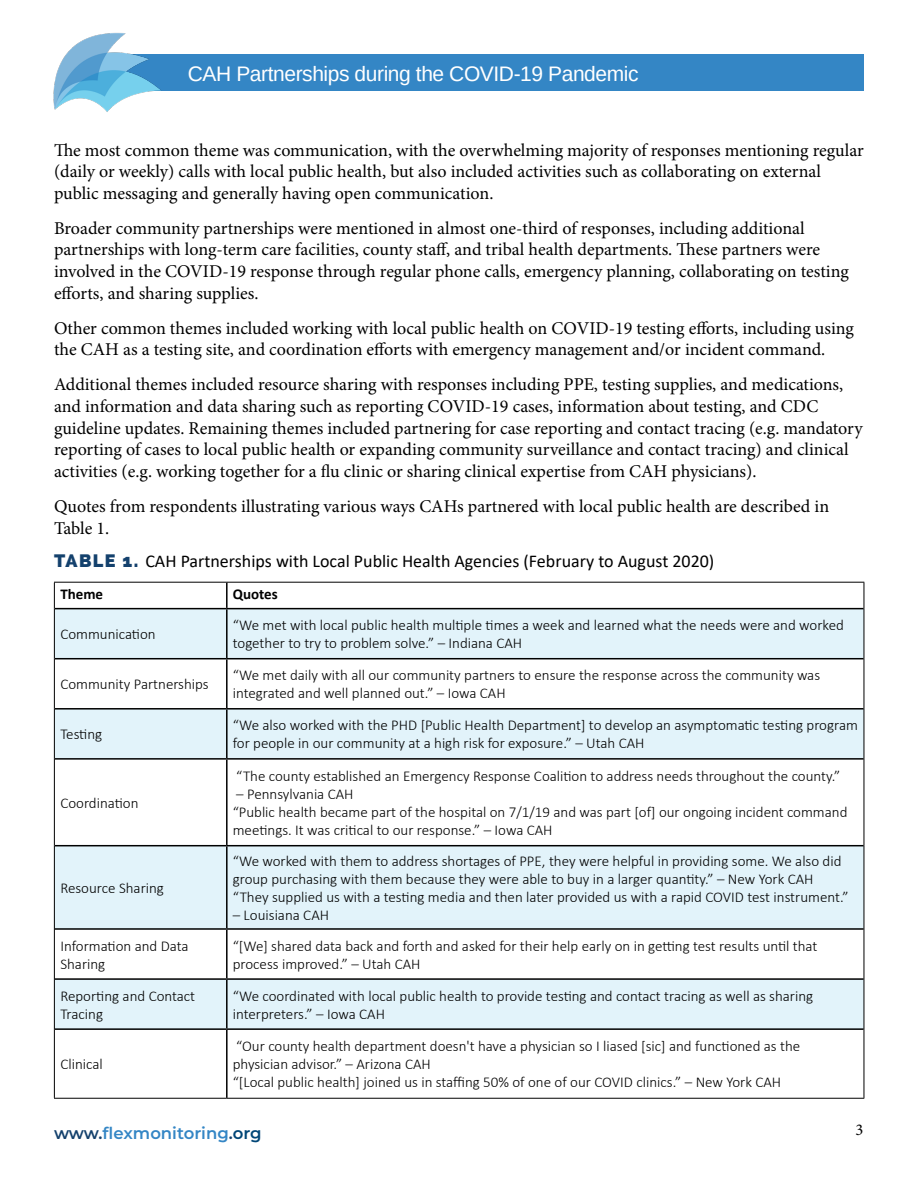
<style>
.page{position:relative;width:918px;height:1188px;background:#fff}
.page>*{position:absolute;margin:0;border:0;box-sizing:border-box;transform-origin:0 0}
.t1{font:21px "Arimo";letter-spacing:-.02em;color:#fff}
.t2{font:18px/21.6px "Minion Pro";color:#000}
.t3{font:18px "Calibri";color:#000}
.t4{font:600 16.5px "Montserrat";color:#3486c5}
.t5{font:16.5px "Minion Pro";color:#000}
.t6{font:300 15px/18px "Calibri";color:#000}
.t7{font:700 15px "Calibri";color:#000}
.s1{font-family:"Raleway";font-weight:800;color:#14416d}
.s2{color:#14416d}
.s3{color:#004677}
</style>
<div class="page">
<div style="left:105px;top:54px;width:759px;height:37px;background:#3486c5"></div>
<img style="left:53px;top:32px;width:108px;height:80px">
<svg style="left:55px;top:609px;width:809px;height:419px;fill:#e2f3fa"></svg>
<hr style="left:54px;top:582px;width:173px;height:1px;background:#000">
<svg style="left:54px;top:583px;width:1px;height:26px"></svg>
<hr style="left:227px;top:582px;width:637px;height:1px;background:#000">
<svg style="left:864px;top:583px;width:1px;height:26px"></svg>
<hr style="left:54px;top:609px;width:1px;height:50px;background:#000">
<hr style="left:864px;top:609px;width:1px;height:50px;background:#000">
<hr style="left:54px;top:659px;width:1px;height:50px;background:#000">
<hr style="left:864px;top:659px;width:1px;height:50px;background:#000">
<hr style="left:54px;top:709px;width:1px;height:50px;background:#000">
<hr style="left:864px;top:709px;width:1px;height:50px;background:#000">
<hr style="left:54px;top:759px;width:1px;height:87px;background:#000">
<hr style="left:864px;top:759px;width:1px;height:87px;background:#000">
<hr style="left:54px;top:846px;width:1px;height:83px;background:#000">
<hr style="left:864px;top:846px;width:1px;height:83px;background:#000">
<hr style="left:54px;top:929px;width:1px;height:50px;background:#000">
<hr style="left:864px;top:929px;width:1px;height:50px;background:#000">
<hr style="left:54px;top:979px;width:1px;height:50px;background:#000">
<hr style="left:864px;top:979px;width:1px;height:50px;background:#000">
<hr style="left:54px;top:1029px;width:1px;height:69px;background:#000">
<hr style="left:864px;top:1029px;width:1px;height:69px;background:#000">
<hr style="left:54px;top:1098px;width:173px;height:1px;background:#000">
<hr style="left:227px;top:1098px;width:637px;height:1px;background:#000">
<hr style="left:226px;top:583px;width:2px;height:25px;background:#000">
<hr style="left:55px;top:608px;width:172px;height:1px;background:#000">
<hr style="left:227px;top:608px;width:637px;height:1px;background:#000">
<hr style="left:226px;top:609px;width:2px;height:49px;background:#000">
<hr style="left:55px;top:658px;width:172px;height:1px;background:#000">
<hr style="left:227px;top:658px;width:637px;height:1px;background:#000">
<hr style="left:226px;top:659px;width:2px;height:49px;background:#000">
<hr style="left:55px;top:708px;width:172px;height:2px;background:#000">
<hr style="left:227px;top:708px;width:637px;height:2px;background:#000">
<hr style="left:226px;top:710px;width:2px;height:48px;background:#000">
<hr style="left:55px;top:758px;width:172px;height:2px;background:#000">
<hr style="left:227px;top:758px;width:637px;height:2px;background:#000">
<hr style="left:226px;top:760px;width:2px;height:85px;background:#000">
<hr style="left:55px;top:845px;width:172px;height:1px;background:#000">
<hr style="left:227px;top:845px;width:637px;height:1px;background:#000">
<hr style="left:226px;top:846px;width:2px;height:82px;background:#000">
<hr style="left:55px;top:928px;width:172px;height:2px;background:#000">
<hr style="left:227px;top:928px;width:637px;height:2px;background:#000">
<hr style="left:226px;top:930px;width:2px;height:48px;background:#000">
<hr style="left:55px;top:978px;width:172px;height:2px;background:#000">
<hr style="left:227px;top:978px;width:637px;height:2px;background:#000">
<hr style="left:226px;top:980px;width:2px;height:48px;background:#000">
<hr style="left:55px;top:1028px;width:172px;height:2px;background:#000">
<hr style="left:227px;top:1028px;width:637px;height:2px;background:#000">
<hr style="left:226px;top:1030px;width:2px;height:68px;background:#000">
<h1 class="t1" style="left:188px;top:60px;width:452px">CAH Partnerships during the COVID-19 Pandemic</h1>
<p class="t2" style="left:54px;top:139px;width:811px">The most common theme was communication, with the overwhelming majority of responses mentioning regular (daily or weekly) calls with local public health, but also included activities such as collaborating on external public messaging and generally having open communication.</p>
<p class="t2" style="left:54px;top:217px;width:796px">Broader community partnerships were mentioned in almost one-third of responses, including additional partnerships with long-term care facilities, county staff, and tribal health departments. These partners were involved in the COVID-19 response through regular phone calls, emergency planning, collaborating on testing efforts, and sharing supplies.</p>
<p class="t2" style="left:54px;top:317px;width:801px">Other common themes included working with local public health on COVID-19 testing efforts, including using the CAH as a testing site, and coordination efforts with emergency management and/or incident command.</p>
<p class="t2" style="left:54px;top:374px;width:810px">Additional themes included resource sharing with responses including PPE, testing supplies, and medications, and information and data sharing such as reporting COVID-19 cases, information about testing, and CDC guideline updates. Remaining themes included partnering for case reporting and contact tracing (e.g. mandatory reporting of cases to local public health or expanding community surveillance and contact tracing) and clinical activities (e.g. working together for a flu clinic or sharing clinical expertise from CAH physicians).</p>
<p class="t2" style="left:54px;top:495px;width:777px">Quotes from respondents illustrating various ways CAHs partnered with local public health are described in<br>Table 1.</p>
<p class="t3" style="left:54px;top:549px;width:662px"><span class="s1">TABLE 1.</span> CAH Partnerships with Local Public Health Agencies (February to August 2020)</p>
<p class="t7" style="left:60px;top:584px;width:44px">Theme</p>
<p class="t7" style="left:233px;top:584px;width:46px">Quotes</p>
<p class="t6" style="left:60px;top:625px;width:97px">Communication</p>
<p class="t6" style="left:233px;top:616px;width:613px">“We met with local public health multiple times a week and learned what the needs were and worked together to try to problem solve.” – Indiana CAH</p>
<p class="t6" style="left:60px;top:675px;width:150px">Community Partnerships</p>
<p class="t6" style="left:233px;top:666px;width:589px">“We met daily with all our community partners to ensure the response across the community was integrated and well planned out.” – Iowa CAH</p>
<p class="t6" style="left:60px;top:725px;width:43px">Testing</p>
<p class="t6" style="left:233px;top:716px;width:627px">“We also worked with the PHD [Public Health Department] to develop an asymptomatic testing program for people in our community at a high risk for exposure.” – Utah CAH</p>
<p class="t6" style="left:60px;top:794px;width:80px">Coordination</p>
<p class="t6" style="left:60px;top:879px;width:105px">Resource Sharing</p>
<p class="t6" style="left:236px;top:767px;width:606px">“The county established an Emergency Response Coalition to address needs throughout the county.”</p>
<p class="t6" style="left:233px;top:785px;width:616px">– Pennsylvania CAH<br>“Public health became part of the hospital on 7/1/19 and was part [of] our ongoing incident command meetings. It was critical to our response.” – Iowa CAH</p>
<p class="t6" style="left:233px;top:852px;width:617px">“We worked with them to address shortages of PPE, they were helpful in providing some. We also did group purchasing with them because they were able to buy in a larger quantity.” – New York CAH “They supplied us with a testing media and then later provided us with a rapid COVID test instrument.”</p>
<p class="t6" style="left:233px;top:906px;width:98px">– Louisiana CAH</p>
<p class="t6" style="left:60px;top:937px;width:130px">Information and Data<br>Sharing</p>
<p class="t6" style="left:233px;top:937px;width:586px">“[We] shared data back and forth and asked for their help early on in getting test results until that process improved.” – Utah CAH</p>
<p class="t6" style="left:60px;top:987px;width:136px">Reporting and Contact<br>Tracing</p>
<p class="t6" style="left:233px;top:987px;width:582px">“We coordinated with local public health to provide testing and contact tracing as well as sharing interpreters.” – Iowa CAH</p>
<p class="t6" style="left:60px;top:1055px;width:44px">Clinical</p>
<p class="t6" style="left:233px;top:1037px;width:569px">“Our county health department doesn't have a physician so I liased [sic] and functioned as the physician advisor.” – Arizona CAH<br>“[Local public health] joined us in staffing 50% of one of our COVID clinics.” – New York CAH</p>
<p class="t4" style="left:54px;top:1122px;width:209px"><span class="s2">www.</span>flexmonitoring<span class="s2">.</span><span class="s3">org</span></p>
<p class="t5" style="left:855px;top:1119px;width:9px">3</p>
</div>
